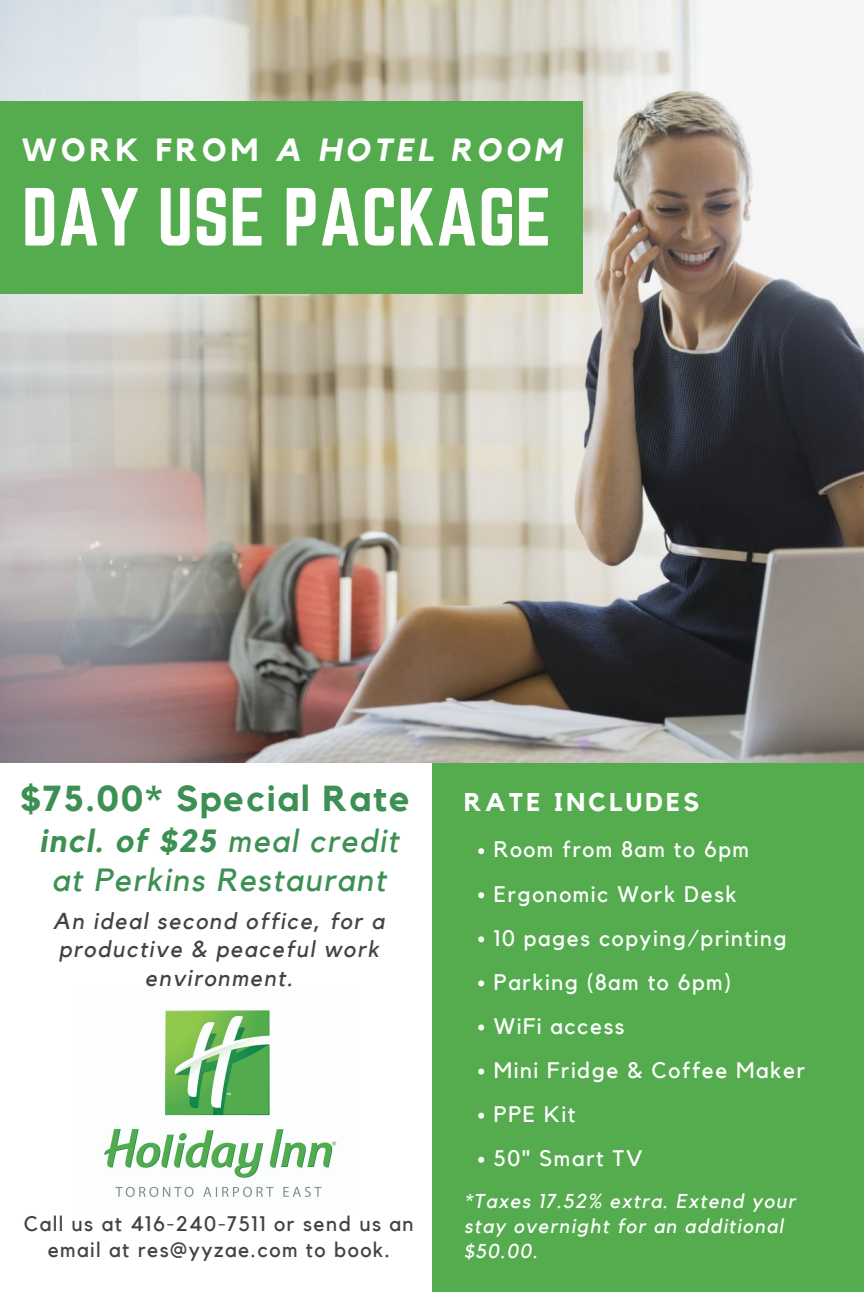
<style>
.page{position:relative;width:864px;height:1296px;background:#fff}
.page>*{position:absolute;margin:0;border:0;box-sizing:border-box;transform-origin:0 0}
.t1{font:72px "Norwester";color:#fff}
.t2{font:700 36px "Kollektif";letter-spacing:.05em;color:#3c9053}
.t3{font:italic 32px/39.2px "Kollektif";letter-spacing:.05em;color:#3c9053;text-align:center}
.t4{font:italic 700 32px "Kollektif";letter-spacing:.13em;color:#fff}
.t5{font:700 25.6px "Kollektif";letter-spacing:.13em;color:#fff}
.t6{font:italic 23px/28.9px "Kollektif";letter-spacing:.07em;color:#41443f;text-align:center}
.t7{font:22.4px/44.1px "Kollektif";letter-spacing:.07em;color:#fff}
.t8{font:21px/26.1px "Kollektif";letter-spacing:.07em;color:#41443f;text-align:center}
.t9{font:italic 20px/25.1px "Kollektif";letter-spacing:.07em;color:#fff}
.s1{font-style:normal}
.s2{font-weight:700}
</style>
<div class="page">
<div style="left:432px;top:763px;width:432px;height:529px;background:#55ac4f"></div>
<img style="left:0;top:0;width:864px;height:762px">
<div style="left:0;top:101px;width:582px;height:192px;background:#55ac4f"></div>
<img style="left:104px;top:1010px;width:233px;height:187px">
<svg style="left:478px;top:848px;width:6px;height:6px"></svg>
<svg style="left:478px;top:892px;width:6px;height:6px"></svg>
<svg style="left:478px;top:936px;width:6px;height:6px"></svg>
<svg style="left:478px;top:980px;width:6px;height:6px"></svg>
<svg style="left:478px;top:1025px;width:6px;height:6px"></svg>
<svg style="left:478px;top:1069px;width:6px;height:6px"></svg>
<svg style="left:478px;top:1113px;width:6px;height:6px"></svg>
<svg style="left:478px;top:1157px;width:6px;height:6px"></svg>
<h3 class="t4" style="left:22px;top:135px;width:541px"><span class="s1">WORK FROM</span> A HOTEL ROOM</h3>
<h1 class="t1" style="left:22px;top:183px;width:531px">DAY USE PACKAGE</h1>
<h2 class="t2" style="left:20px;top:782px;width:391px">$75.00* Special Rate</h2>
<p class="t5" style="left:464px;top:790px;width:236px">RATE INCLUDES</p>
<h3 class="t3" style="left:39px;top:822px;width:361px"><span class="s2">incl. of $25</span> meal credit at Perkins Restaurant</h3>
<p class="t7" style="left:494px;top:828px;width:313px">Room from 8am to 6pm<br>Ergonomic Work Desk<br>10 pages copying/printing<br>Parking (8am to 6pm)<br>WiFi access<br>Mini Fridge &amp; Coffee Maker<br>PPE Kit<br>50" Smart TV</p>
<p class="t6" style="left:53px;top:907px;width:332px">An ideal second office, for a productive &amp; peaceful work environment.</p>
<p class="t8" style="left:24px;top:1211px;width:392px">Call us at 416-240-7511 or send us an email at res@yyzae.com to book.</p>
<p class="t9" style="left:464px;top:1189px;width:333px">*Taxes 17.52% extra. Extend your stay overnight for an additional $50.00.</p>
</div>
